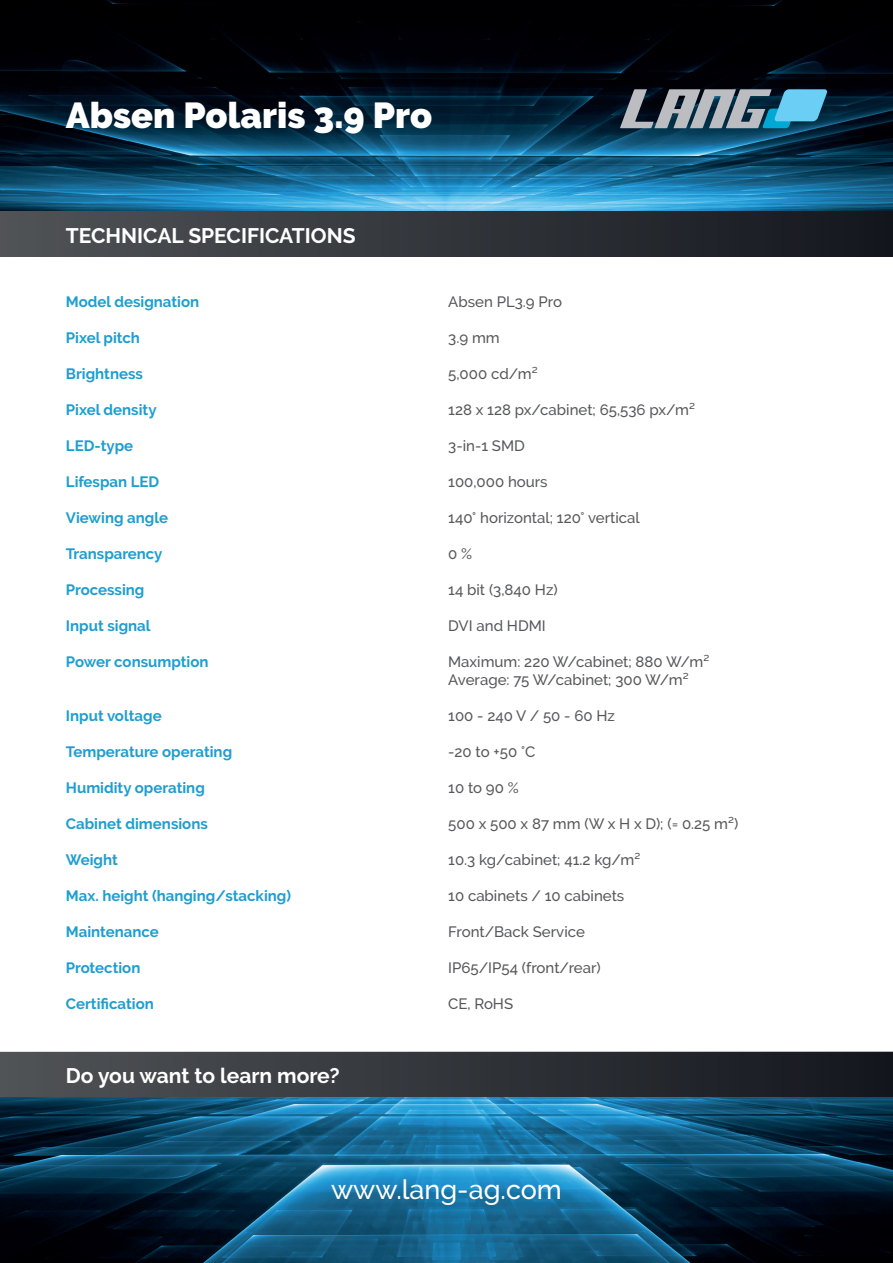
<style>
.page{position:relative;width:893px;height:1263px;background:#fff}
.page>*{position:absolute;margin:0;border:0;box-sizing:border-box;transform-origin:0 0}
.t1{font:900 36px "Raleway";color:#fff}
.t2{font:500 27px "Raleway";color:#fff}
.t3{font:700 21px "Raleway";color:#fff}
.t4{font:500 15px/18px "Raleway";color:#57585a}
.t5{font:700 15px "Raleway";color:#1e9ed0}
</style>
<div class="page">
<img style="left:0;top:0;width:893px;height:211px">
<img style="left:0;top:1097px;width:893px;height:166px">
<div style="left:0;top:211px;width:893px;height:46px;background:linear-gradient(to right,#505457,#14161d)"></div>
<div style="left:0;top:1052px;width:893px;height:45px;background:linear-gradient(to right,#505457,#14161d)"></div>
<svg style="left:620px;top:89px;width:207px;height:39px"></svg>
<h1 class="t1" style="left:66px;top:95px;width:368px">Absen Polaris 3.9 Pro</h1>
<h3 class="t3" style="left:66px;top:223px;width:291px">TECHNICAL SPECIFICATIONS</h3>
<p class="t5" style="left:66px;top:293px;width:135px">Model designation</p>
<p class="t5" style="left:66px;top:329px;width:76px">Pixel pitch</p>
<p class="t5" style="left:66px;top:365px;width:79px">Brightness</p>
<p class="t5" style="left:66px;top:401px;width:92px">Pixel density</p>
<p class="t5" style="left:66px;top:437px;width:69px">LED-type</p>
<p class="t5" style="left:66px;top:473px;width:95px">Lifespan LED</p>
<p class="t5" style="left:66px;top:509px;width:104px">Viewing angle</p>
<p class="t5" style="left:66px;top:545px;width:98px">Transparency</p>
<p class="t5" style="left:66px;top:581px;width:80px">Processing</p>
<p class="t5" style="left:66px;top:617px;width:86px">Input signal</p>
<p class="t5" style="left:66px;top:653px;width:144px">Power consumption</p>
<p class="t5" style="left:66px;top:707px;width:97px">Input voltage</p>
<p class="t5" style="left:66px;top:743px;width:168px">Temperature operating</p>
<p class="t5" style="left:66px;top:779px;width:140px">Humidity operating</p>
<p class="t5" style="left:66px;top:815px;width:143px">Cabinet dimensions</p>
<p class="t5" style="left:66px;top:851px;width:53px">Weight</p>
<p class="t5" style="left:66px;top:887px;width:227px">Max. height (hanging/stacking)</p>
<p class="t5" style="left:66px;top:923px;width:94px">Maintenance</p>
<p class="t5" style="left:66px;top:959px;width:76px">Protection</p>
<p class="t5" style="left:66px;top:995px;width:89px">Certification</p>
<h3 class="t3" style="left:66px;top:1064px;width:275px">Do you want to learn more?</h3>
<p class="t4" style="left:448px;top:293px;width:115px">Absen PL3.9 Pro</p>
<p class="t4" style="left:448px;top:329px;width:53px">3.9 mm</p>
<p class="t4" style="left:448px;top:365px;width:91px">5,000 cd/m²</p>
<p class="t4" style="left:448px;top:401px;width:248px">128 x 128 px/cabinet; 65,536 px/m²</p>
<p class="t4" style="left:448px;top:437px;width:78px">3-in-1 SMD</p>
<p class="t4" style="left:448px;top:473px;width:101px">100,000 hours</p>
<p class="t4" style="left:448px;top:509px;width:193px">140° horizontal; 120° vertical</p>
<p class="t4" style="left:448px;top:545px;width:25px">0 %</p>
<p class="t4" style="left:448px;top:581px;width:111px">14 bit (3,840 Hz)</p>
<p class="t4" style="left:448px;top:617px;width:99px">DVI and HDMI</p>
<p class="t4" style="left:448px;top:653px;width:263px">Maximum: 220 W/cabinet; 880 W/m²<br>Average: 75 W/cabinet; 300 W/m²</p>
<p class="t4" style="left:448px;top:707px;width:168px">100 - 240 V / 50 - 60 Hz</p>
<p class="t4" style="left:448px;top:743px;width:89px">-20 to +50 °C</p>
<p class="t4" style="left:448px;top:779px;width:72px">10 to 90 %</p>
<p class="t4" style="left:448px;top:815px;width:292px">500 x 500 x 87 mm (W x H x D); (= 0.25 m²)</p>
<p class="t4" style="left:448px;top:851px;width:194px">10.3 kg/cabinet; 41.2 kg/m²</p>
<p class="t4" style="left:448px;top:887px;width:178px">10 cabinets / 10 cabinets</p>
<p class="t4" style="left:448px;top:923px;width:138px">Front/Back Service</p>
<p class="t4" style="left:448px;top:959px;width:154px">IP65/IP54 (front/rear)</p>
<p class="t4" style="left:448px;top:995px;width:66px">CE, RoHS</p>
<h2 class="t2" style="left:331px;top:1174px;width:232px">www.lang-ag.com</h2>
</div>
